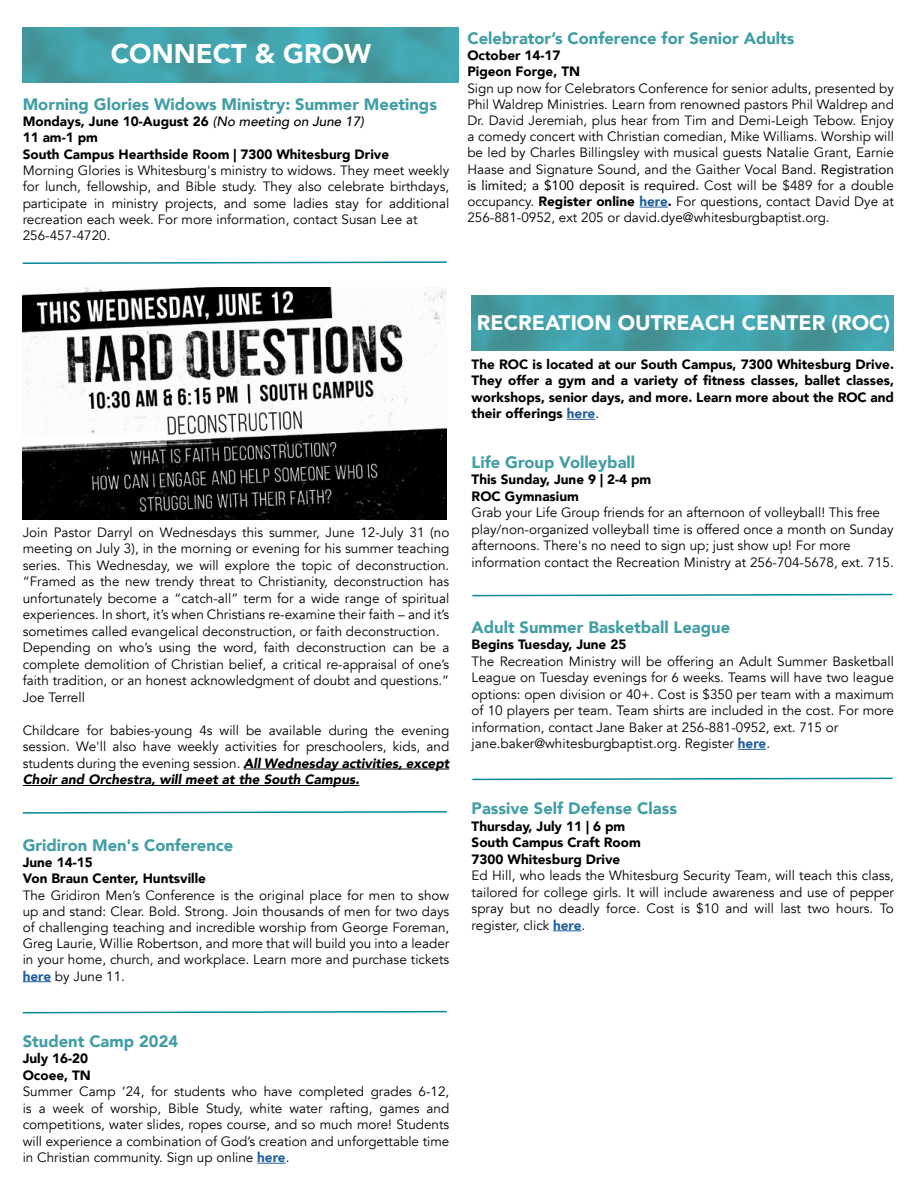
<style>
.page{position:relative;width:918px;height:1188px;background:#fff}
.page>*{position:absolute;margin:0;border:0;box-sizing:border-box;transform-origin:0 0}
.t1{font:900 27px "Avenir";color:#fff}
.t2{font:900 21px "Avenir";color:#fff}
.t3{font:900 16.5px "Avenir";color:#419ea4}
.t4{font:13.5px/16.5px "Avenir";color:#000;text-align:justify}
.t5{font:900 13.5px/16.5px "Avenir";color:#000}
.s1{font-weight:500;font-style:italic}
.s2{font-style:inherit}
.s3{font-weight:900}
.s4{font-weight:900;color:#215e9e}
.s5{font-weight:900;font-style:italic}
.s6{color:#215e9e}
.s7{font-weight:400}
</style>
<div class="page">
<hr style="left:244px;top:769px;width:205px;height:1px;background:#000">
<hr style="left:23px;top:785px;width:336px;height:1px;background:#000">
<svg style="left:23px;top:981px;width:28px;height:1px"></svg>
<svg style="left:257px;top:1163px;width:29px;height:1px"></svg>
<svg style="left:639px;top:207px;width:29px;height:1px"></svg>
<img style="left:23px;top:27px;width:435px;height:55px">
<svg style="left:22px;top:261px;width:425px;height:3px"></svg>
<svg style="left:22px;top:811px;width:425px;height:3px"></svg>
<img style="left:471px;top:296px;width:422px;height:55px">
<svg style="left:567px;top:419px;width:28px;height:1px"></svg>
<svg style="left:738px;top:749px;width:28px;height:1px"></svg>
<svg style="left:553px;top:930px;width:29px;height:1px"></svg>
<svg style="left:472px;top:777px;width:421px;height:4px"></svg>
<svg style="left:22px;top:1010px;width:425px;height:4px"></svg>
<svg style="left:472px;top:593px;width:421px;height:4px"></svg>
<img style="left:23px;top:287px;width:424px;height:232px">
<h1 class="t1" style="left:111px;top:31px;width:262px">CONNECT &amp; GROW</h1>
<p class="t3" style="left:23px;top:90px;width:416px">Morning Glories Widows Ministry: Summer Meetings</p>
<p class="t5" style="left:23px;top:113px;width:368px">Mondays, June 10-August 26 <span class="s1">(No meeting on June 17)<br></span>11 am-1 pm<br>South Campus Hearthside Room | 7300 Whitesburg Drive</p>
<p class="t4" style="left:23px;top:163px;width:428px;text-align:left">Morning Glories is Whitesburg's ministry to widows. They meet weekly for lunch, fellowship, and Bible study. They also celebrate birthdays, participate in ministry projects, and some ladies stay for additional recreation each week. For more information, contact Susan Lee at 256-457-4720.</p>
<p class="t3" style="left:467px;top:24px;width:329px">Celebrator’s Conference for Senior Adults</p>
<p class="t5" style="left:467px;top:47px;width:114px">October 14-17<br>Pigeon Forge, TN</p>
<p class="t4" style="left:467px;top:80px;width:428px">Sign up now for Celebrators Conference for senior adults, presented by Phil Waldrep Ministries. Learn from renowned pastors Phil Waldrep and Dr. David Jeremiah, plus hear from Tim and Demi-Leigh Tebow. Enjoy a comedy concert with Christian comedian, Mike Williams. Worship will be led by Charles Billingsley with musical guests Natalie Grant, Earnie Haase and Signature Sound, and the Gaither Vocal Band. <span class="s2">Registration is limited; a $100 deposit is required.</span> Cost will be $489 for a double occupancy. <span class="s3">Register online</span> <span class="s4">here</span><span class="s3">.</span> For questions, contact David Dye at 256-881-0952, ext 205 or david.dye@whitesburgbaptist.org.</p>
<p class="t4" style="left:23px;top:524px;width:428px;text-align:left">Join Pastor Darryl on Wednesdays this summer, June 12-July 31 (no meeting on July 3), in the morning or evening for his summer teaching series. This Wednesday, we will explore the topic of deconstruction. “Framed as the new trendy threat to Christianity, deconstruction has unfortunately become a “catch-all” term for a wide range of spiritual experiences. In short, it’s when Christians re-examine their faith – and it’s sometimes called evangelical deconstruction, or faith deconstruction.<br>Depending on who’s using the word, faith deconstruction can be a complete demolition of Christian belief, a critical re-appraisal of one’s faith tradition, or an honest acknowledgment of doubt and questions.” Joe Terrell</p>
<p class="t4" style="left:23px;top:722px;width:428px">Childcare for babies-young 4s will be available during the evening session. We'll also have weekly activities for preschoolers, kids, and students during the evening session. <span class="s5">All Wednesday activities, except Choir and Orchestra, will meet at the South Campus.</span></p>
<p class="t3" style="left:23px;top:831px;width:212px">Gridiron Men's Conference</p>
<p class="t5" style="left:23px;top:854px;width:185px">June 14-15<br>Von Braun Center, Huntsville</p>
<p class="t4" style="left:23px;top:887px;width:428px">The Gridiron Men’s Conference is the original place for men to show up and stand: Clear. Bold. Strong. Join thousands of men for two days of challenging teaching and incredible worship from George Foreman, Greg Laurie, Willie Robertson, and more that will build you into a leader in your home, church, and workplace. Learn more and purchase tickets <span class="s4">here</span> by June 11.</p>
<p class="t3" style="left:23px;top:1027px;width:157px">Student Camp 2024</p>
<p class="t5" style="left:23px;top:1050px;width:70px">July 16-20<br>Ocoee, TN</p>
<p class="t4" style="left:23px;top:1084px;width:428px">Summer Camp ’24, for students who have completed grades 6-12, is a week of worship, Bible Study, white water rafting, games and competitions, water slides, ropes course, and so much more! Students will experience a combination of God’s creation and unforgettable time in Christian community. Sign up online <span class="s4">here</span>.</p>
<h2 class="t2" style="left:477px;top:305px;width:415px">RECREATION OUTREACH CENTER (ROC)</h2>
<p class="t5" style="left:472px;top:356px;width:424px;text-align:justify">The ROC is located at our South Campus, 7300 Whitesburg Drive.<br>They offer a gym and a variety of fitness classes, ballet classes, workshops, senior days, and more. Learn more about the ROC and their offerings <span class="s6">here</span><span class="s7">.</span></p>
<p class="t3" style="left:472px;top:448px;width:165px">Life Group Volleyball</p>
<p class="t5" style="left:472px;top:471px;width:181px">This Sunday, June 9 | 2-4 pm<br>ROC Gymnasium</p>
<p class="t4" style="left:472px;top:505px;width:424px;text-align:left">Grab your Life Group friends for an afternoon of volleyball! This free play/non-organized volleyball time is offered once a month on Sunday afternoons. There's no need to sign up; just show up! For more information contact the Recreation Ministry at 256-704-5678, ext. 715.</p>
<p class="t3" style="left:472px;top:613px;width:260px">Adult Summer Basketball League</p>
<p class="t5" style="left:472px;top:636px;width:156px">Begins Tuesday, June 25</p>
<p class="t4" style="left:472px;top:653px;width:424px;text-align:left">The Recreation Ministry will be offering an Adult Summer Basketball League on Tuesday evenings for 6 weeks. Teams will have two league options: open division or 40+. Cost is $350 per team with a maximum of 10 players per team. Team shirts are included in the cost. For more information, contact Jane Baker at 256-881-0952, ext. 715 or jane.baker@whitesburgbaptist.org. Register <span class="s4">here</span>.</p>
<p class="t3" style="left:472px;top:794px;width:207px">Passive Self Defense Class</p>
<p class="t5" style="left:472px;top:818px;width:171px">Thursday, July 11 | 6 pm<br>South Campus Craft Room<br>7300 Whitesburg Drive</p>
<p class="t4" style="left:472px;top:868px;width:424px">Ed Hill, who leads the Whitesburg Security Team, will teach this class, tailored for college girls. It will include awareness and use of pepper spray but no deadly force. Cost is $10 and will last two hours. To register, click <span class="s4">here</span>.</p>
</div>
